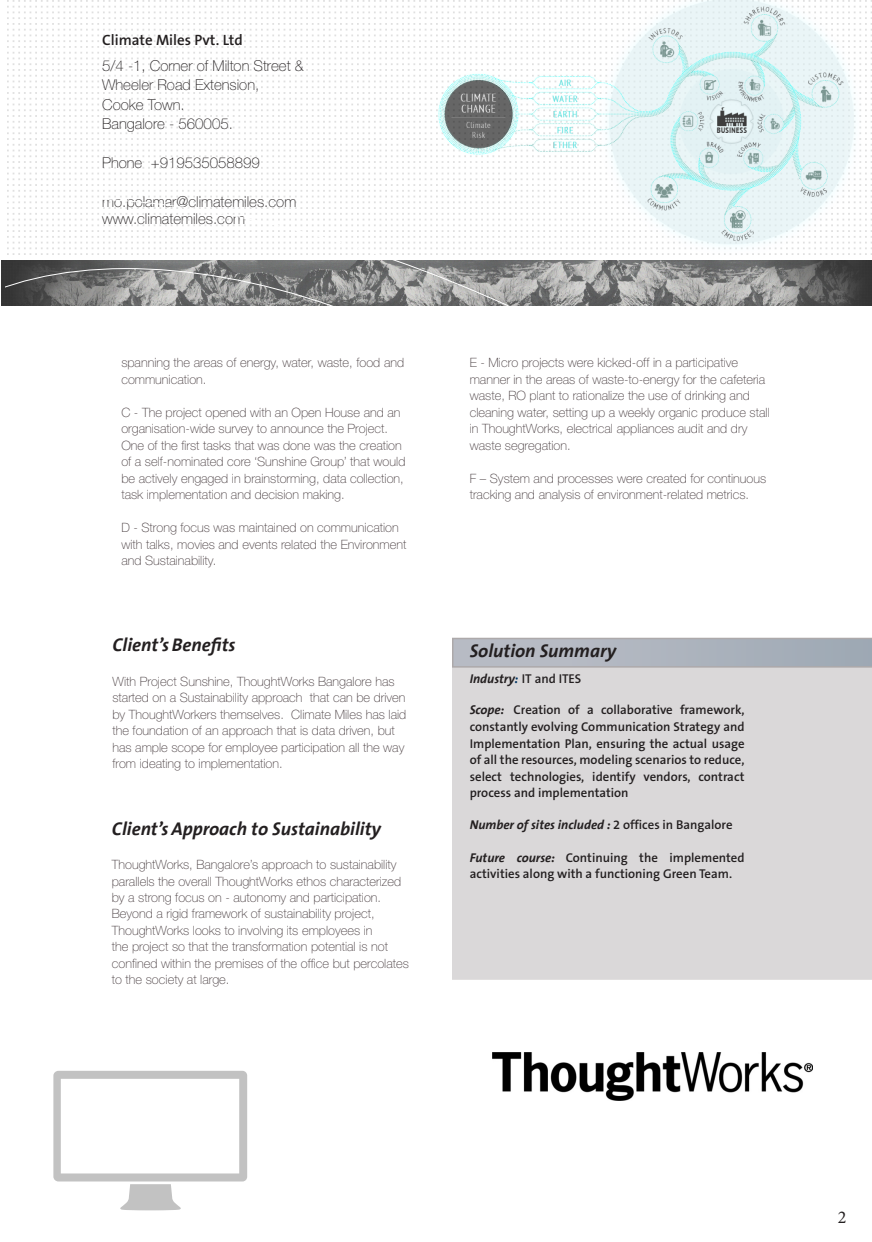
<style>
.page{position:relative;width:872px;height:1242px;background:#fff}
.page>*{position:absolute;margin:0;border:0;box-sizing:border-box;transform-origin:0 0}
.Paragraph_Style1{font:italic 700 18.6px "The Sans";color:#231f20}
.t1{font:18px "Minion Pro";color:#231f20}
.Paragraph_Style5{font:100 15px "Helvetica Neue LT Std";color:#231f20}
.Paragraph_Style16{font:100 15px "Helvetica Neue LT Std";color:#231f20}
.Paragraph_Style13{font:600 15px "The Sans B6";color:#231f20}
.t2{font:100 12.9px/16.5px "Helvetica Neue LT Std";color:#463b3e}
.t3{font:600 12.9px/16.5px "The Sans B6";color:#231f20;text-align:justify}
.t4{font:italic 700 12.9px "The Sans";color:#231f20}
.s1{font-family:"The Sans";font-weight:700;font-style:italic}
.s2{font-family:"The Sans";font-weight:700;font-style:italic;color:#003564}
.s3{font-family:"The Sans B6";font-weight:600;font-style:normal}
</style>
<div class="page">
<img style="left:8px;top:0;width:864px;height:254px">
<img style="left:414px;top:0;width:446px;height:255px">
<img style="left:1px;top:260px;width:871px;height:46px">
<svg style="left:6px;top:198px;width:506px;height:108px"></svg>
<div style="left:452px;top:667px;width:420px;height:312px;background:#dad8d9"></div>
<svg style="left:452px;top:638px;width:420px;height:29px;background:#adb3bc"></svg>
<svg style="left:53px;top:1070px;width:194px;height:140px"></svg>
<img style="left:493px;top:1052px;width:319px;height:48px">
<p class="Paragraph_Style13" style="left:102px;top:32px;width:142px">Climate Miles Pvt. Ltd</p>
<p class="Paragraph_Style5" style="left:102px;top:57px;width:203px">5/4 -1, Corner of Milton Street &amp;</p>
<p class="Paragraph_Style5" style="left:102px;top:76px;width:159px">Wheeler Road Extension,</p>
<p class="Paragraph_Style5" style="left:102px;top:96px;width:84px">Cooke Town.</p>
<p class="Paragraph_Style5" style="left:102px;top:115px;width:132px">Bangalore - 560005.</p>
<p class="Paragraph_Style5" style="left:102px;top:154px;width:159px">Phone +919535058899</p>
<p class="Paragraph_Style16" style="left:102px;top:193px;width:196px">mo.polamar@climatemiles.com</p>
<p class="Paragraph_Style16" style="left:102px;top:210px;width:144px">www.climatemiles.com</p>
<p class="t2" style="left:121px;top:354px;width:284px">spanning the areas of energy, water, waste, food and communication.</p>
<p class="t2" style="left:121px;top:404px;width:286px">C - The project opened with an Open House and an organisation-wide survey to announce the Project.<br>One of the first tasks that was done was the creation of a self-nominated core ‘Sunshine Group’ that would be actively engaged in brainstorming, data collection, task implementation and decision making.</p>
<p class="t2" style="left:121px;top:519px;width:286px">D - Strong focus was maintained on communication with talks, movies and events related the Environment and Sustainability.</p>
<p class="Paragraph_Style1" style="left:112px;top:629px;width:124px">Client’s Benefits</p>
<p class="t2" style="left:112px;top:673px;width:295px">With Project Sunshine, ThoughtWorks Bangalore has started on a Sustainability approach that can be driven by ThoughtWorkers themselves. Climate Miles has laid the foundation of an approach that is data driven, but has ample scope for employee participation all the way from ideating to implementation.</p>
<p class="Paragraph_Style1" style="left:112px;top:812px;width:271px">Client’sApproach to Sustainability</p>
<p class="t2" style="left:112px;top:856px;width:299px">ThoughtWorks, Bangalore’s approach to sustainability parallels the overall ThoughtWorks ethos characterized by a strong focus on - autonomy and participation.<br>Beyond a rigid framework of sustainability project, ThoughtWorks looks to involving its employees in<br>the project so that the transformation potential is not confined within the premises of the office but percolates to the society at large.</p>
<p class="t2" style="left:470px;top:354px;width:301px">E - Micro projects were kicked-off in a participative manner in the areas of waste-to-energy for the cafeteria waste, RO plant to rationalize the use of drinking and cleaning water, setting up a weekly organic produce stall in ThoughtWorks, electrical appliances audit and dry waste segregation.</p>
<p class="t2" style="left:470px;top:470px;width:298px">F – System and processes were created for continuous tracking and analysis of environment-related metrics.</p>
<p class="Paragraph_Style1" style="left:470px;top:635px;width:148px">Solution Summary</p>
<p class="t3" style="left:470px;top:670px;width:113px"><span class="s1">Industry</span><span class="s2">:</span> IT and ITES</p>
<p class="t3" style="left:470px;top:702px;width:276px"><span class="s1">Scope:</span> Creation of a collaborative framework, constantly evolving Communication Strategy and Implementation Plan, ensuring the actual usage of all the resources, modeling scenarios to reduce, select technologies, identify vendors, contract process and implementation</p>
<p class="t4" style="left:470px;top:813px;width:264px">Number of sites included : <span class="s3">2 offices in Bangalore</span></p>
<p class="t3" style="left:470px;top:849px;width:276px"><span class="s1">Future course:</span> Continuing the implemented activities along with a functioning Green Team.</p>
<h2 class="t1" style="left:838px;top:1205px;width:10px">2</h2>
</div>
